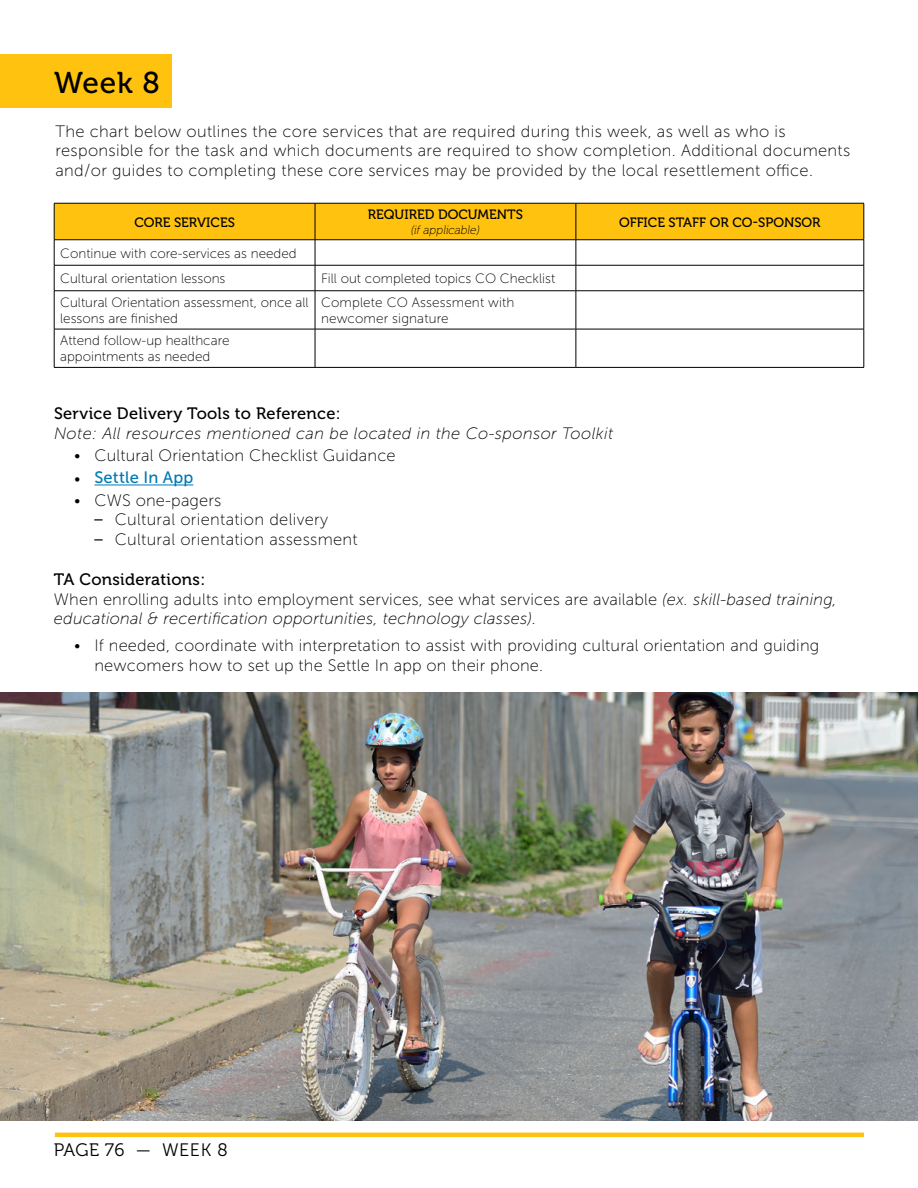
<style>
.page{position:relative;width:918px;height:1188px;background:#fff}
.page>*{position:absolute;margin:0;border:0;box-sizing:border-box;transform-origin:0 0}
.t1{font:30px "Museo 500";color:#000}
.t2{font:18px "Museo 300";letter-spacing:.015em;color:#000}
.t3{font:16.5px/19.8px "Museo Sans 100";letter-spacing:.02em;color:#000}
.t4{font:italic 16.5px/19.8px "Museo Sans 100";letter-spacing:.01em;color:#000}
.t5{font:16.5px "Museo 500";letter-spacing:.02em;color:#000}
.t6{font:16.5px "Museo Sans 500";letter-spacing:.01em;color:#0079b5}
.t7{font:13.5px/16.2px "Museo Sans 100";color:#000}
.t8{font:13.5px "Museo 500";color:#000}
.t9{font:italic 12px "Museo 100";color:#000}
.s1{font-family:"Minion Pro";color:#000}
.s2{font-family:"Helvetica LT Std";font-stretch:condensed}
.s3{font-style:normal}
.s4{font-family:"Museo Sans 300"}
</style>
<div class="page">
<hr style="left:55px;top:1133px;width:809px;height:4px;background:#ffc20e">
<div style="left:0;top:54px;width:172px;height:54px;background:#ffc20e"></div>
<hr style="left:576px;top:367px;width:288px;height:1px;background:#000">
<svg style="left:54px;top:203px;width:811px;height:164px"></svg>
<hr style="left:54px;top:290px;width:261px;height:1px;background:#000">
<hr style="left:54px;top:291px;width:1px;height:38px;background:#000">
<hr style="left:315px;top:290px;width:261px;height:1px;background:#000">
<hr style="left:315px;top:291px;width:1px;height:38px;background:#000">
<hr style="left:54px;top:329px;width:261px;height:1px;background:#000">
<hr style="left:54px;top:329px;width:1px;height:38px;background:#000">
<hr style="left:315px;top:329px;width:261px;height:1px;background:#000">
<hr style="left:315px;top:329px;width:1px;height:38px;background:#000">
<hr style="left:54px;top:367px;width:261px;height:1px;background:#000">
<hr style="left:315px;top:367px;width:261px;height:1px;background:#000">
<hr style="left:54px;top:203px;width:261px;height:1px;background:#000">
<hr style="left:315px;top:203px;width:261px;height:1px;background:#000">
<hr style="left:576px;top:203px;width:288px;height:1px;background:#000">
<hr style="left:94px;top:485px;width:99px;height:1px;background:#0079b5">
<img style="left:0;top:692px;width:918px;height:428px">
<h1 class="t1" style="left:54px;top:66px;width:107px">Week 8</h1>
<p class="t3" style="left:55px;top:121px;width:796px">The chart below outlines the core services that are required during this week, as well as who is responsible for the task and which documents are required to show completion. Additional documents and/or guides to completing these core services may be provided by the local resettlement office.</p>
<p class="t8" style="left:134px;top:215px;width:102px">CORE SERVICES</p>
<p class="t8" style="left:368px;top:207px;width:157px">REQUIRED DOCUMENTS</p>
<p class="t9" style="left:411px;top:223px;width:70px">(if applicable)</p>
<p class="t8" style="left:619px;top:215px;width:203px">OFFICE STAFF OR CO-SPONSOR</p>
<p class="t7" style="left:60px;top:240px;width:238px;line-height:25.5px">Continue with core-services as needed<br>Cultural orientation lessons</p>
<p class="t7" style="left:321px;top:270px;width:236px">Fill out completed topics CO Checklist</p>
<p class="t7" style="left:60px;top:294px;width:250px">Cultural Orientation assessment, once all lessons are finished</p>
<p class="t7" style="left:321px;top:294px;width:195px">Complete CO Assessment with newcomer signature</p>
<p class="t7" style="left:60px;top:333px;width:171px">Attend follow-up healthcare appointments as needed</p>
<p class="t5" style="left:54px;top:404px;width:288px">Service Delivery Tools to Reference:</p>
<p class="t4" style="left:54px;top:423px;width:561px">Note: All resources mentioned can be located in the Co-sponsor Toolkit</p>
<p class="t3" style="left:74px;top:446px;width:323px">• Cultural Orientation Checklist Guidance</p>
<p class="t6" style="left:74px;top:469px;width:121px"><span class="s1">•</span> Settle In App</p>
<p class="t3" style="left:74px;top:490px;width:149px">• CWS one-pagers</p>
<p class="t3" style="left:94px;top:510px;width:235px"><span class="s2">–</span> Cultural orientation delivery</p>
<p class="t3" style="left:94px;top:530px;width:265px"><span class="s2">–</span> Cultural orientation assessment</p>
<p class="t5" style="left:54px;top:570px;width:153px">TA Considerations:</p>
<p class="t4" style="left:54px;top:589px;width:785px"><span class="s3">When enrolling adults into employment services, see what services are available</span> (ex. skill-based training, educational &amp; recertification opportunities, technology classes).</p>
<p class="t3" style="left:94px;top:636px;width:726px;text-indent:-20px">• If needed, coordinate with interpretation to assist with providing cultural orientation and guiding newcomers how to set up the Settle In app on their phone.</p>
<p class="t2" style="left:54px;top:1140px;width:176px">PAGE 76 — <span class="s4">WEEK 8</span></p>
</div>
